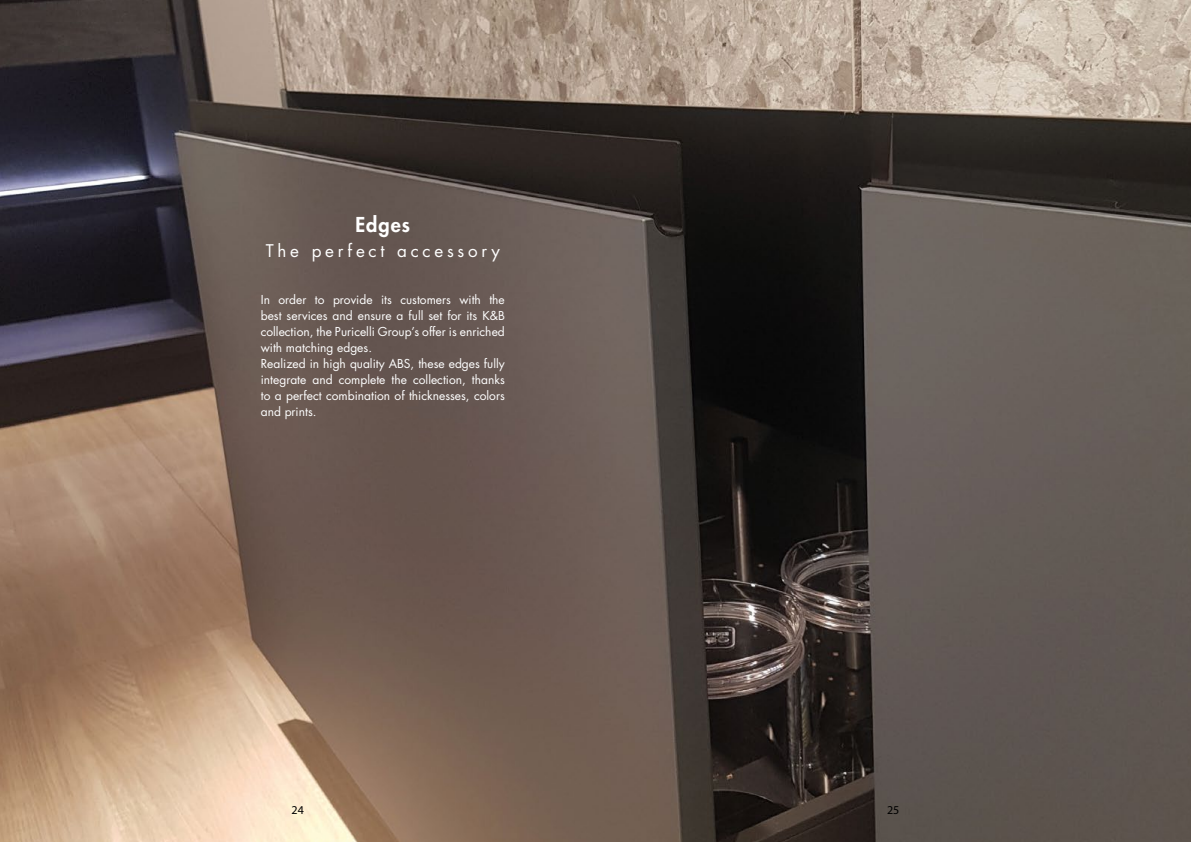
<style>
.page{position:relative;width:1191px;height:842px;background:#fff}
.page>*{position:absolute;margin:0;border:0;box-sizing:border-box;transform-origin:0 0}
.t1{font:800 20px "Futura Std";letter-spacing:.05em;color:#fff}
.t2{font:17px "Futura Std";letter-spacing:.22em;color:#fff}
.t3{font:12px/16px "Futura Std";color:#fff}
.t4{font:12px "Myriad Pro";color:#000}
</style>
<div class="page">
<img style="left:0;top:0;width:1191px;height:842px">
<h1 class="t1" style="left:355px;top:212px;width:56px">Edges</h1>
<h2 class="t2" style="left:266px;top:240px;width:236px">The perfect accessory</h2>
<p class="t3" style="left:261px;top:291px;width:245px">In order to provide its customers with the best services and ensure a full set for its K&amp;B collection, the Puricelli Group’s offer is enriched with matching edges.<br>Realized in high quality ABS, these edges fully integrate and complete the collection, thanks to a perfect combination of thicknesses, colors and prints.</p>
<p class="t4" style="left:291px;top:803px;width:14px">24</p>
<p class="t4" style="left:887px;top:803px;width:14px">25</p>
</div>
